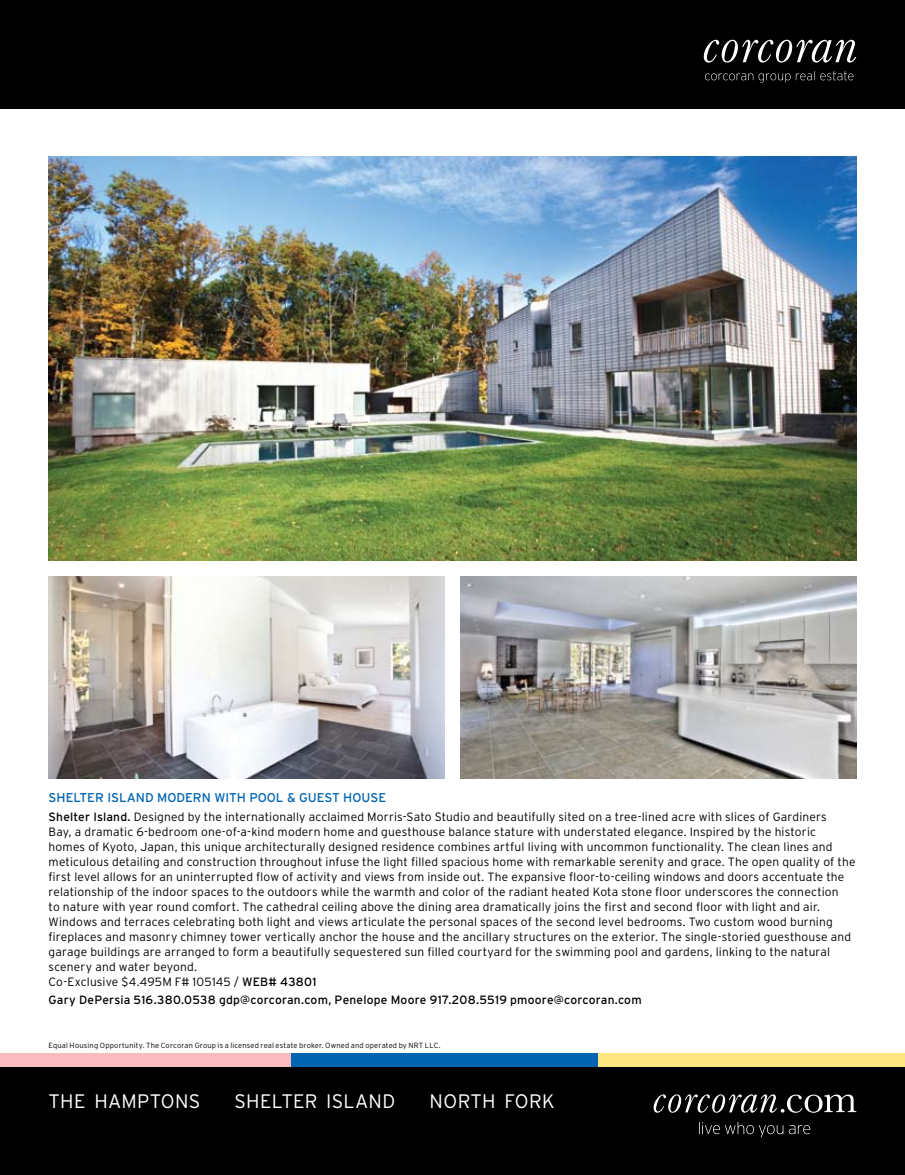
<style>
.page{position:relative;width:905px;height:1175px;background:#fff}
.page>*{position:absolute;margin:0;border:0;box-sizing:border-box;transform-origin:0 0}
.t1{font:300 19.5px "Interstate";letter-spacing:.01em;color:#fff}
.t2{font:12.75px "Interstate";color:#0064b1}
.t3{font:300 12px/15px "Interstate";letter-spacing:.015em;color:#000}
.t4{font:12px "Interstate";letter-spacing:.01em;color:#000}
.t5{font:300 7.5px "Interstate";letter-spacing:.025em;color:#000}
.s1{font-weight:400}
</style>
<div class="page">
<div style="left:0;top:0;width:904px;height:108px;background:#000"></div>
<div style="left:0;top:1066px;width:904px;height:108px;background:#000"></div>
<svg style="left:703px;top:40px;width:153px;height:23px"></svg>
<svg style="left:705px;top:71px;width:148px;height:12px"></svg>
<svg style="left:653px;top:1094px;width:203px;height:18px"></svg>
<svg style="left:699px;top:1122px;width:111px;height:15px"></svg>
<div style="left:0;top:1053px;width:291px;height:13px;background:#f9bac0"></div>
<div style="left:291px;top:1053px;width:307px;height:13px;background:#0064b1"></div>
<div style="left:598px;top:1053px;width:306px;height:13px;background:#ffe681"></div>
<img style="left:49px;top:576px;width:395px;height:202px">
<img style="left:461px;top:576px;width:395px;height:202px">
<img style="left:49px;top:157px;width:807px;height:403px">
<p class="t2" style="left:49px;top:790px;width:339px">shelter island modern with pool &amp; guest house</p>
<p class="t3" style="left:49px;top:808px;width:808px"><span class="s1">Shelter Island.</span> Designed by the internationally acclaimed Morris-Sato Studio and beautifully sited on a tree-lined acre with slices of Gardiners<br>Bay, a dramatic 6-bedroom one-of-a-kind modern home and guesthouse balance stature with understated elegance. Inspired by the historic homes of Kyoto, Japan, this unique architecturally designed residence combines artful living with uncommon functionality. The clean lines and meticulous detailing and construction throughout infuse the light filled spacious home with remarkable serenity and grace. The open quality of the first level allows for an uninterrupted flow of activity and views from inside out. The expansive floor-to-ceiling windows and doors accentuate the relationship of the indoor spaces to the outdoors while the warmth and color of the radiant heated Kota stone floor underscores the connection<br>to nature with year round comfort. The cathedral ceiling above the dining area dramatically joins the first and second floor with light and air.<br>Windows and terraces celebrating both light and views articulate the personal spaces of the second level bedrooms. Two custom wood burning fireplaces and masonry chimney tower vertically anchor the house and the ancillary structures on the exterior. The single-storied guesthouse and garage buildings are arranged to form a beautifully sequestered sun filled courtyard for the swimming pool and gardens, linking to the natural scenery and water beyond.<br>Co-Exclusive $4.495M F# 105145 / <span class="s1">WEB# 43801</span></p>
<p class="t4" style="left:49px;top:993px;width:594px">Gary DePersia 516.380.0538 gdp@corcoran.com, Penelope M oore 917.208.5519 pmoore@corcoran.com</p>
<p class="t5" style="left:49px;top:1041px;width:393px">Equal Housing Opportunity. The Corcoran Group is a licensed real estate broker. Owned and operated by NRT LLC.</p>
<h1 class="t1" style="left:49px;top:1089px;width:153px">THE HAMPTONS</h1>
<h1 class="t1" style="left:234px;top:1089px;width:162px">SHELTER ISLAND</h1>
<h1 class="t1" style="left:429px;top:1089px;width:126px">NORTH FORK</h1>
</div>
